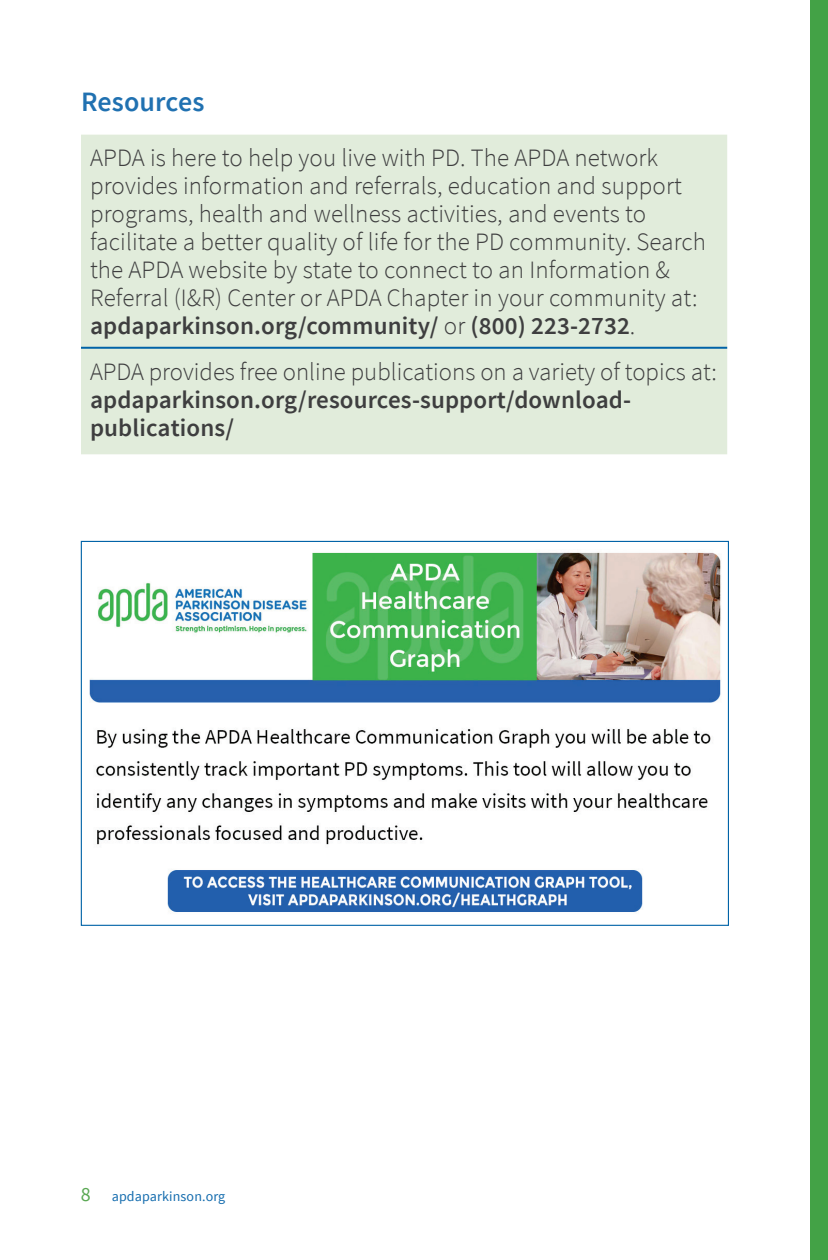
<style>
.page{position:relative;width:828px;height:1260px;background:#fff}
.page>*{position:absolute;margin:0;border:0;box-sizing:border-box;transform-origin:0 0}
.t1{font:600 28px "Source Sans Pro";letter-spacing:.005em;color:#2071b1}
.t2{font:300 25px/28px "Source Sans Pro";letter-spacing:.005em;color:#3e3e3f}
.t3{font:600 25px/28px "Source Sans Pro";letter-spacing:.005em;color:#3e3e3f}
.t4{font:14px "Source Sans Pro";letter-spacing:.01em;color:#146cae}
.s1{font-weight:600}
.s2{font-size:20px;color:#5aa853}
</style>
<div class="page">
<div style="left:81px;top:135px;width:646px;height:319px;background:#e1ecdb"></div>
<hr style="left:81px;top:347px;width:646px;height:2px;background:#0163a7">
<div style="left:810px;top:0;width:18px;height:1260px;background:#43a246"></div>
<img style="left:89px;top:552px;width:632px;height:360px">
<p class="t1" style="left:81px;top:84px;width:125px">Resources</p>
<p class="t2" style="left:90px;top:144px;width:618px">APDA is here to help you live with PD. The APDA network provides information and referrals, education and support programs, health and wellness activities, and events to facilitate a better quality of life for the PD community. Search the APDA website by state to connect to an Information &amp; Referral (I&amp;R) Center or APDA Chapter in your community at: <span class="s1">apdaparkinson.org/community/</span> or <span class="s1">(800) 223-2732</span>.</p>
<p class="t2" style="left:90px;top:358px;width:628px">APDA provides free online publications on a variety of topics at:</p>
<p class="t3" style="left:90px;top:386px;width:543px">apdaparkinson.org/resources-support/download&shy;publications/</p>
<p class="t4" style="left:81px;top:1187px;width:146px"><span class="s2">8</span> apdaparkinson.org</p>
</div>
